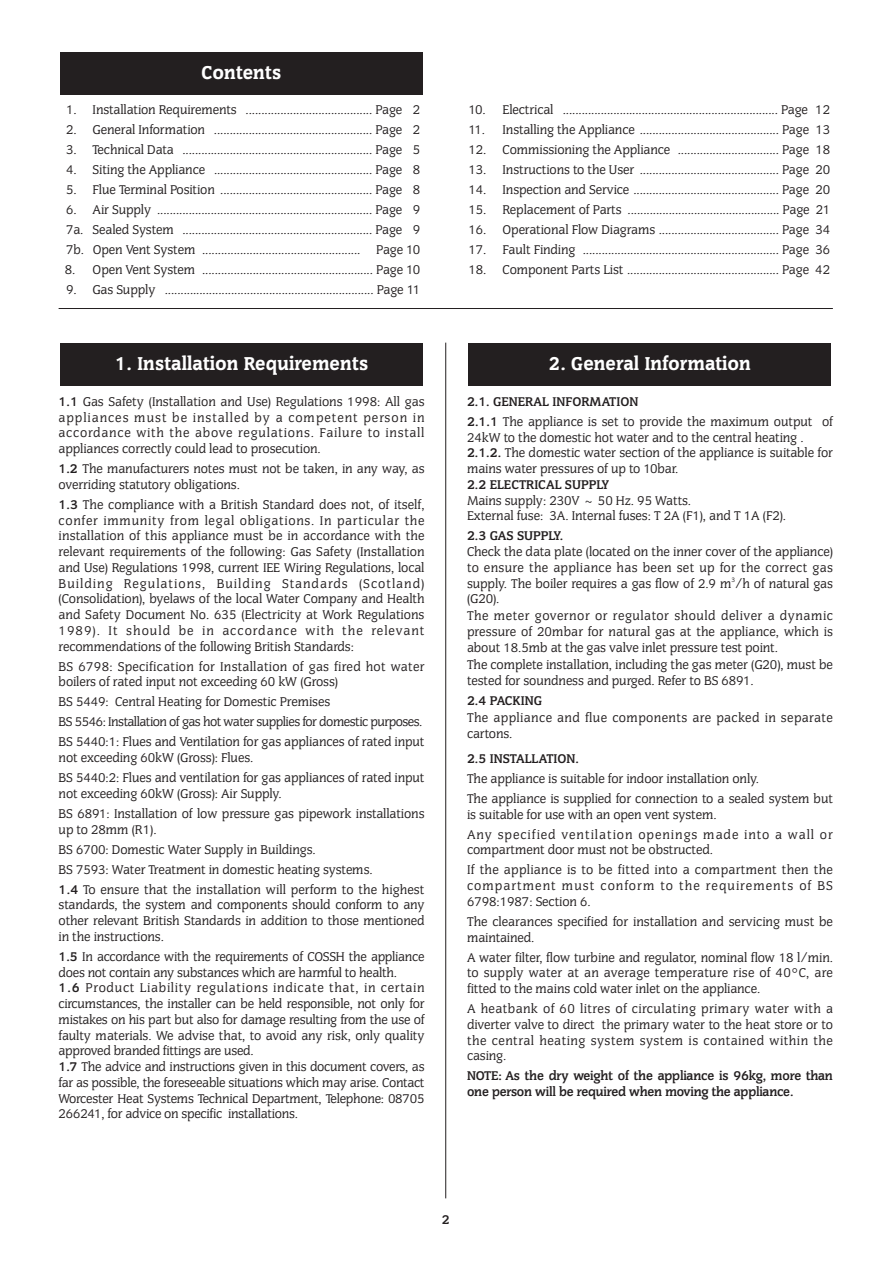
<style>
.page{position:relative;width:893px;height:1263px;background:#fff}
.page>*{position:absolute;margin:0;border:0;box-sizing:border-box;transform-origin:0 0}
.t1{font:21px "Cg Congress Hy";color:#fff}
.t2{font:14.25px/15.8px "Cg Congress";color:#231f20}
.t3{font:14.25px/15.8px "Cg Congress Bd";letter-spacing:-.01em;color:#231f20}
.t4{font:14.25px/15.8px "Cg Congress";letter-spacing:.025em;color:#231f20}
.t5{font:14.25px/20px "Cg Congress";letter-spacing:.03em;color:#231f20}
.t6{font:14.25px/20px "Cg Congress";letter-spacing:.075em;color:#231f20}
.t7{font:14.25px/15.8px "Cg Congress";letter-spacing:.08em;color:#231f20}
.t8{font:14.25px/15.8px "Cg Congress";letter-spacing:.035em;color:#231f20}
.s1{font-family:"Cg Congress Bd"}
</style>
<div class="page">
<div style="left:468px;top:343px;width:363px;height:43px;background:#231f20"></div>
<div style="left:60px;top:343px;width:363px;height:43px;background:#231f20"></div>
<hr style="left:445px;top:343px;width:1px;height:855px;background:#231f20">
<div style="left:60px;top:52px;width:363px;height:42px;background:#231f20"></div>
<hr style="left:59px;top:308px;width:773px;height:1px;background:#231f20">
<h1 class="t1" style="left:201px;top:64px;width:81px">Contents</h1>
<p class="t2" style="left:66px;top:103px;width:356px">1. Installation Requirements ........................................ Page 2</p>
<p class="t2" style="left:66px;top:123px;width:356px">2. General Information .................................................. Page 2</p>
<p class="t2" style="left:66px;top:143px;width:356px">3. Technical Data ............................................................ Page 5</p>
<p class="t2" style="left:66px;top:163px;width:356px">4. Siting the Appliance .................................................. Page 8</p>
<p class="t2" style="left:66px;top:183px;width:356px">5. Flue Terminal Position ................................................ Page 8</p>
<p class="t2" style="left:66px;top:201px;width:356px;line-height:20px;text-align:justify">6. Air Supply .................................................................... Page 9<br>7a. Sealed System ............................................................ Page 9<br>7b. Open Vent System .................................................. Page 10</p>
<p class="t2" style="left:65px;top:263px;width:357px">8. Open Vent System ...................................................... Page 10</p>
<p class="t2" style="left:66px;top:283px;width:356px">9. Gas Supply .................................................................. Page 11</p>
<p class="t2" style="left:468px;top:103px;width:363px">10. Electrical .................................................................... Page 12</p>
<p class="t2" style="left:468px;top:123px;width:363px">11. Installing the Appliance ............................................ Page 13</p>
<p class="t2" style="left:468px;top:143px;width:363px">12. Commissioning the Appliance ................................ Page 18</p>
<p class="t2" style="left:468px;top:163px;width:363px">13. Instructions to the User ............................................ Page 20</p>
<p class="t2" style="left:468px;top:183px;width:363px">14. Inspection and Service .............................................. Page 20</p>
<p class="t2" style="left:468px;top:203px;width:363px">15. Replacement of Parts ................................................ Page 21</p>
<p class="t2" style="left:468px;top:223px;width:363px">16. Operational Flow Diagrams ...................................... Page 34</p>
<p class="t2" style="left:468px;top:243px;width:363px">17. Fault Finding .............................................................. Page 36</p>
<p class="t2" style="left:468px;top:263px;width:363px">18. Component Parts List ................................................ Page 42</p>
<h1 class="t1" style="left:115px;top:355px;width:255px">1. Installation Requirements</h1>
<h1 class="t1" style="left:548px;top:355px;width:204px">2. General Information</h1>
<p class="t2" style="left:59px;top:394px;width:367px;text-align:justify"><span class="s1">1.1</span> Gas Safety (Installation and Use) Regulations 1998: All gas appliances must be installed by a competent person in accordance with the above regulations. Failure to install appliances correctly could lead to prosecution.</p>
<p class="t2" style="left:59px;top:462px;width:367px"><span class="s1">1.2</span> The manufacturers notes must not be taken, in any way, as overriding statutory obligations.</p>
<p class="t2" style="left:59px;top:497px;width:367px;text-align:justify"><span class="s1">1.3</span> The compliance with a British Standard does not, of itself, confer immunity from legal obligations. In particular the installation of this appliance must be in accordance with the relevant requirements of the following: Gas Safety (Installation and Use) Regulations 1998, current IEE Wiring Regulations, local Building Regulations, Building Standards (Scotland) (Consolidation), byelaws of the local Water Company and Health and Safety Document No. 635 (Electricity at Work Regulations 1989). It should be in accordance with the relevant recommendations of the following British Standards:</p>
<p class="t4" style="left:59px;top:659px;width:367px">BS 6798: Specification for Installation of gas fired hot water boilers of rated input not exceeding 60 kW (Gross)</p>
<p class="t2" style="left:59px;top:693px;width:367px;line-height:20px">BS 5449: Central Heating for Domestic Premises<br>BS 5546: Installation of gas hot water supplies for domestic purposes.<br>BS 5440:1: Flues and Ventilation for gas appliances of rated input</p>
<p class="t2" style="left:59px;top:749px;width:367px;line-height:20px">not exceeding 60kW (Gross): Flues.<br>BS 5440:2: Flues and ventilation for gas appliances of rated input</p>
<p class="t2" style="left:59px;top:784px;width:367px;line-height:20px">not exceeding 60kW (Gross): Air Supply.<br>BS 6891: Installation of low pressure gas pipework installations</p>
<p class="t2" style="left:59px;top:820px;width:367px;line-height:20px">up to 28mm (R1).<br>BS 6700: Domestic Water Supply in Buildings.<br>BS 7593: Water Treatment in domestic heating systems.<br><span class="s1">1.4</span> To ensure that the installation will perform to the highest</p>
<p class="t2" style="left:59px;top:898px;width:367px;text-align:justify">standards, the system and components should conform to any other relevant British Standards in addition to those mentioned in the instructions.</p>
<p class="t2" style="left:59px;top:950px;width:367px"><span class="s1">1.5</span> In accordance with the requirements of COSSH the appliance does not contain any substances which are harmful to health.<br><span class="s1">1.6</span> Product Liability regulations indicate that, in certain circumstances, the installer can be held responsible, not only for mistakes on his part but also for damage resulting from the use of faulty materials. We advise that, to avoid any risk, only quality approved branded fittings are used.<br><span class="s1">1.7</span> The advice and instructions given in this document covers, as far as possible, the foreseeable situations which may arise. Contact Worcester Heat Systems Technical Department, Telephone: 08705<br>266241, for advice on specific installations.</p>
<p class="t3" style="left:467px;top:394px;width:173px">2.1. GENERAL INFORMATION</p>
<p class="t2" style="left:467px;top:414px;width:367px"><span class="s1">2.1.1</span> The appliance is set to provide the maximum output of 24kW to the domestic hot water and to the central heating .<br><span class="s1">2.1.2.</span> The domestic water section of the appliance is suitable for mains water pressures of up to 10bar.</p>
<p class="t3" style="left:467px;top:477px;width:143px">2.2 ELECTRICAL SUPPLY</p>
<p class="t2" style="left:467px;top:493px;width:320px">Mains supply: 230V ~ 50 Hz. 95 Watts.<br>External fuse: 3A. Internal fuses: T 2A (F1), and T 1A (F2).</p>
<p class="t3" style="left:467px;top:529px;width:98px">2.3 GAS SUPPLY.</p>
<p class="t2" style="left:467px;top:545px;width:367px;text-align:justify">Check the data plate (located on the inner cover of the appliance) to ensure the appliance has been set up for the correct gas supply. The boiler requires a gas flow of 2.9 m<sup>3</sup>/h of natural gas (G20).</p>
<p class="t2" style="left:467px;top:609px;width:367px">The meter governor or regulator should deliver a dynamic pressure of 20mbar for natural gas at the appliance, which is about 18.5mb at the gas valve inlet pressure test point.<br>The complete installation, including the gas meter (G20), must be tested for soundness and purged. Refer to BS 6891.</p>
<p class="t3" style="left:467px;top:693px;width:76px">2.4 PACKING</p>
<p class="t8" style="left:467px;top:711px;width:367px">The appliance and flue components are packed in separate cartons.</p>
<p class="t3" style="left:467px;top:752px;width:113px">2.5 INSTALLATION.</p>
<p class="t2" style="left:467px;top:770px;width:367px;line-height:20px">The appliance is suitable for indoor installation only.<br>The appliance is supplied for connection to a sealed system but</p>
<p class="t6" style="left:467px;top:805px;width:367px">is suitable for use with an open vent system.<br>Any specified ventilation openings made into a wall or</p>
<p class="t5" style="left:467px;top:841px;width:367px">compartment door must not be obstructed.<br>If the appliance is to be fitted into a compartment then the</p>
<p class="t7" style="left:467px;top:879px;width:367px">compartment must conform to the requirements of BS<br>6798:1987: Section 6.</p>
<p class="t2" style="left:467px;top:915px;width:367px">The clearances specified for installation and servicing must be maintained.</p>
<p class="t2" style="left:467px;top:950px;width:367px;text-align:justify">A water filter, flow turbine and regulator, nominal flow 18 l/min. to supply water at an average temperature rise of 40°C, are fitted to the mains cold water inlet on the appliance.</p>
<p class="t2" style="left:467px;top:1002px;width:367px;text-align:justify">A heatbank of 60 litres of circulating primary water with a diverter valve to direct the primary water to the heat store or to the central heating system system is contained within the casing.</p>
<p class="t3" style="left:467px;top:1069px;width:367px">NOTE: As the dry weight of the appliance is 96kg, more than one person will be required when moving the appliance.</p>
<p class="t3" style="left:442px;top:1212px;width:9px">2</p>
</div>
